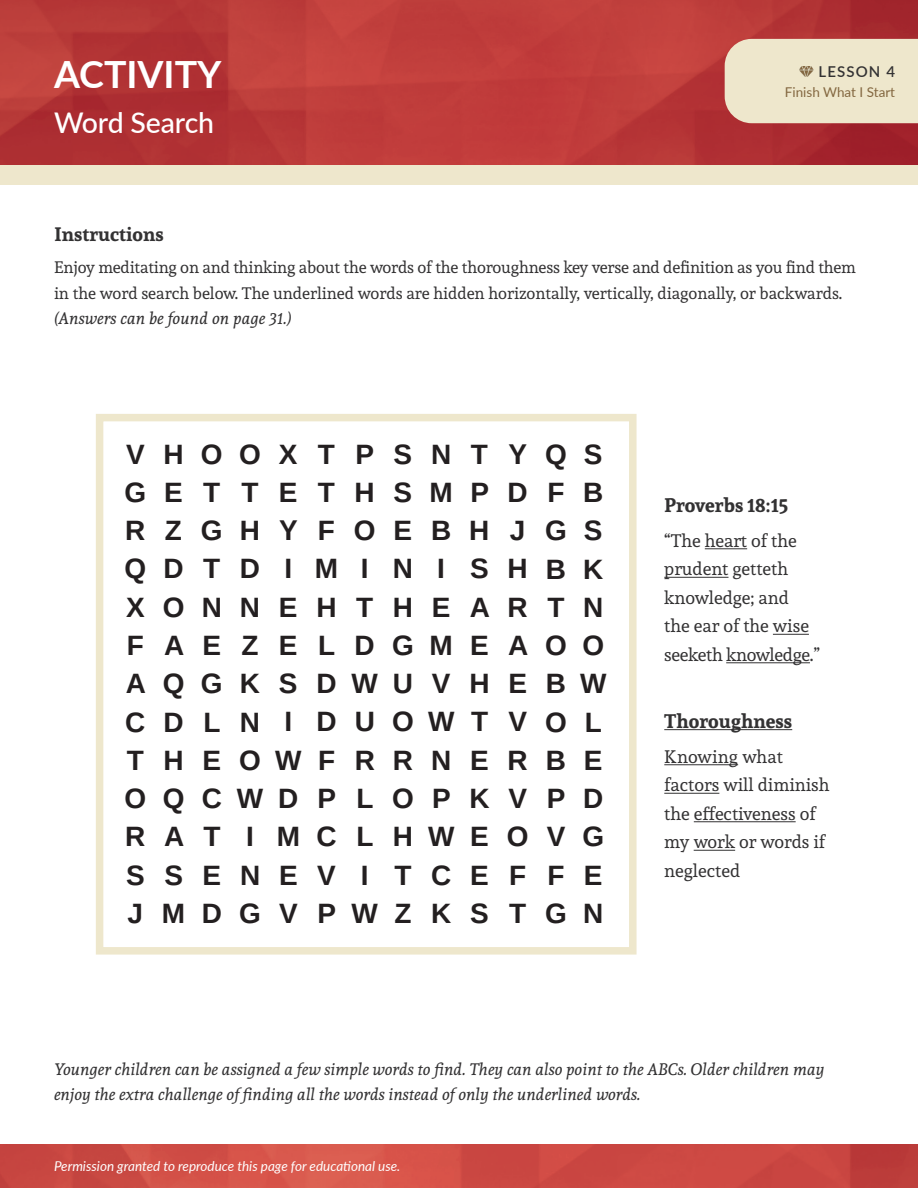
<style>
.page{position:relative;width:918px;height:1188px;background:#fff}
.page>*{position:absolute;margin:0;border:0;box-sizing:border-box;transform-origin:0 0}
.Lesson_Header{font:700 37.5px "Lato";color:#fff}
.Lesson_Subtitle{font:500 28.5px "Lato";letter-spacing:-.005em;color:#fff}
.t1{font:700 28.05px/38.2px "Arimo";letter-spacing:.67em;color:#231f20;text-align:justify}
.Word_Puzzle_Referenc{font:700 19.5px "Andada";color:#333233}
.Header_4{font:700 19.35px "Andada";color:#333233}
.Word_Puzzle_Text{font:18px/28.5px "Andada";color:#333233}
.t2{font:16.5px/25.5px "Andada";letter-spacing:-.01em;color:#333233}
.Paragraphs_for_paren{font:italic 16.5px/25.5px "Andada";color:#333233}
.Lesson_in_Tab{font:600 15px "Lato";letter-spacing:.075em;color:#333233}
.Picture_Caption{font:italic 13.5px "Lato";color:#fff}
.GEM_in_Tab{font:13.5px "Lato";color:#836740}
.s1{font-style:italic}
</style>
<div class="page">
<img style="left:0;top:0;width:918px;height:165px">
<div style="left:0;top:165px;width:918px;height:20px;background:#eee7cc"></div>
<div style="left:725px;top:39px;width:193px;height:84px;background:#eee7cc"></div>
<img style="left:0;top:1145px;width:918px;height:43px">
<hr style="left:705px;top:548px;width:42px;height:1px;background:#333233">
<hr style="left:664px;top:577px;width:65px;height:1px;background:#333233">
<hr style="left:773px;top:634px;width:36px;height:1px;background:#333233">
<hr style="left:726px;top:662px;width:84px;height:1px;background:#333233">
<hr style="left:664px;top:729px;width:128px;height:1px;background:#333233">
<hr style="left:664px;top:764px;width:74px;height:1px;background:#333233">
<hr style="left:664px;top:793px;width:55px;height:1px;background:#333233">
<hr style="left:694px;top:821px;width:102px;height:1px;background:#333233">
<hr style="left:694px;top:850px;width:41px;height:1px;background:#333233">
<div style="left:96px;top:414px;width:541px;height:541px;border:8px solid #eee7cc"></div>
<img style="left:798px;top:66px;width:19px;height:11px">
<p class="Lesson_Header" style="left:54px;top:47px;width:169px">ACTIVITY</p>
<p class="Lesson_Subtitle" style="left:54px;top:102px;width:162px">Word Search</p>
<p class="Lesson_in_Tab" style="left:818px;top:61px;width:78px">LESSON 4</p>
<p class="GEM_in_Tab" style="left:785px;top:83px;width:112px">Finish What I Start</p>
<p class="Header_4" style="left:54px;top:221px;width:111px">Instructions</p>
<p class="t2" style="left:54px;top:254px;width:803px">Enjoy meditating on and thinking about the words of the thoroughness key verse and definition as you find them in the word search below. The underlined words are hidden horizontally, vertically, diagonally, or backwards. <span class="s1">(Answers can be found on page 31.)</span></p>
<p class="t1" style="left:126px;top:435px;width:403px">VHOOXTPSNTY</p>
<p class="t1" style="left:124px;top:474px;width:23px">G</p>
<p class="t1" style="left:124px;top:512px;width:23px">R<br>Q</p>
<p class="t1" style="left:163px;top:474px;width:98px">ETT ZGH DTD</p>
<p class="t1" style="left:279px;top:473px;width:98px">ETH YFO IMI</p>
<p class="t1" style="left:393px;top:473px;width:98px">SMP EBH NIS</p>
<p class="t1" style="left:508px;top:473px;width:22px">D J H</p>
<p class="t1" style="left:545px;top:436px;width:23px">Q</p>
<p class="t1" style="left:545px;top:474px;width:23px">F G B</p>
<p class="t1" style="left:584px;top:436px;width:20px">S</p>
<p class="t1" style="left:583px;top:474px;width:22px">B S K</p>
<p class="t1" style="left:163px;top:588px;width:99px">ONN AEZ QGK</p>
<p class="t1" style="left:279px;top:588px;width:101px;text-align:left">EHT<br>ELD<br>SDW</p>
<p class="t1" style="left:392px;top:588px;width:99px">HEA GME UVH</p>
<p class="t1" style="left:508px;top:588px;width:22px">R A E</p>
<p class="t1" style="left:126px;top:588px;width:22px">X F A</p>
<p class="t1" style="left:545px;top:589px;width:23px">T O B O B P</p>
<p class="t1" style="left:128px;top:589px;width:480px;text-align:right">N<br>O<br>W<br>L<br>E<br>D<br>G<br>E<br>JMDGVPWZKSTGN</p>
<p class="t1" style="left:275px;top:703px;width:101px;text-align:center">I DU<br>WFR<br>DPL</p>
<p class="t1" style="left:392px;top:703px;width:99px">OWT RNE OPK</p>
<p class="t1" style="left:508px;top:703px;width:22px">V R V</p>
<p class="t1" style="left:125px;top:703px;width:406px;text-align:left">C<br>T<br>O<br>RAT I MCLHWEO</p>
<p class="t1" style="left:163px;top:703px;width:102px">DLN HEO QCW</p>
<p class="t1" style="left:547px;top:818px;width:20px">V</p>
<p class="t1" style="left:126px;top:856px;width:136px">SSEN</p>
<p class="t1" style="left:509px;top:856px;width:57px">F F</p>
<p class="t1" style="left:279px;top:856px;width:211px">EV I TCE</p>
<p class="Word_Puzzle_Referenc" style="left:664px;top:491px;width:125px">Proverbs 18:15</p>
<p class="Word_Puzzle_Text" style="left:664px;top:526px;width:157px">“The heart of the prudent getteth knowledge; and<br>the ear of the wise seeketh knowledge.”</p>
<p class="Word_Puzzle_Referenc" style="left:664px;top:707px;width:129px">Thoroughness</p>
<p class="Word_Puzzle_Text" style="left:664px;top:742px;width:167px">Knowing what factors will diminish the effectiveness of my work or words if neglected</p>
<p class="Paragraphs_for_paren" style="left:54px;top:1056px;width:772px">Younger children can be assigned a few simple words to find. They can also point to the ABCs. Older children may enjoy the extra challenge of finding all the words instead of only the underlined words.</p>
<p class="Picture_Caption" style="left:54px;top:1156px;width:348px">Permission granted to reproduce this page for educational use.</p>
</div>
